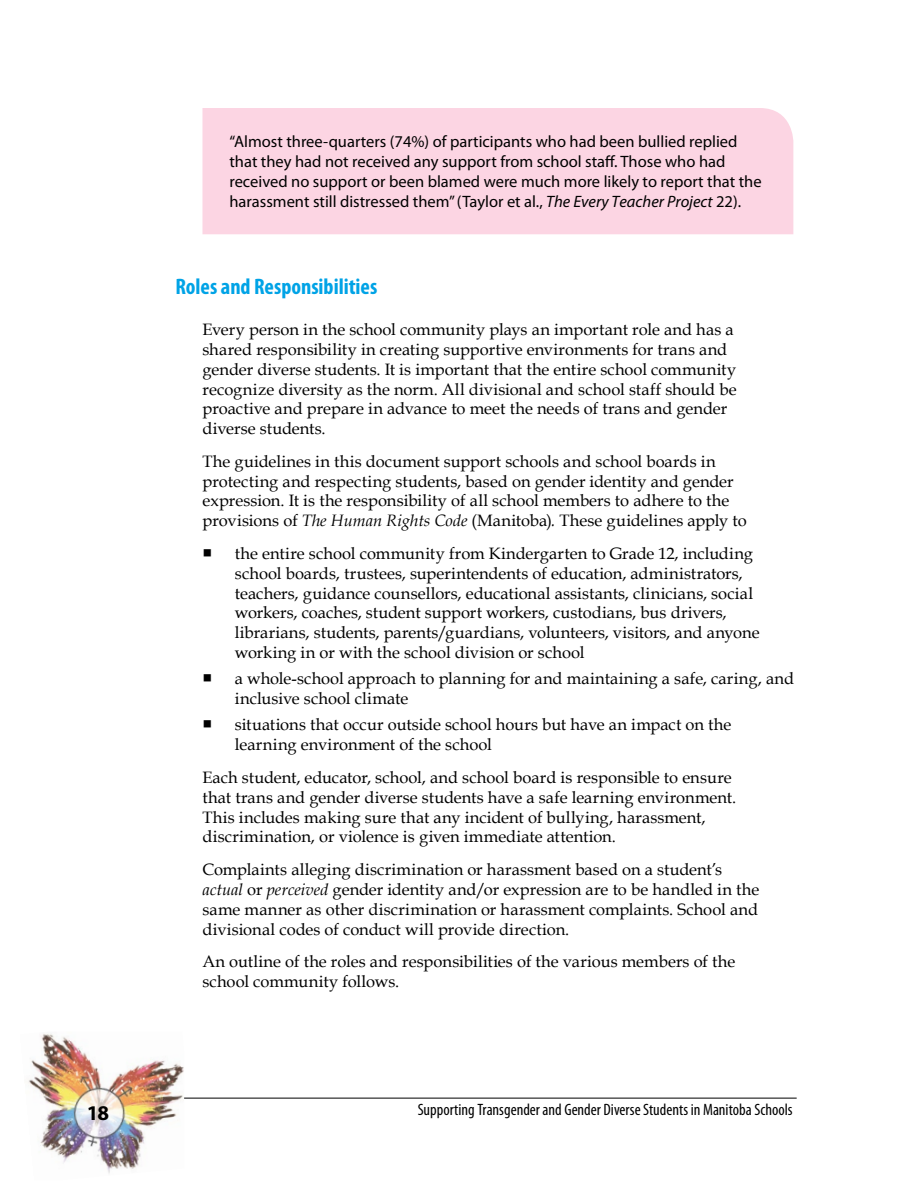
<style>
.page{position:relative;width:918px;height:1188px;background:#fff}
.page>*{position:absolute;margin:0;border:0;box-sizing:border-box;transform-origin:0 0}
.Head_B{font:700 condensed 22.5px "Myriad Pro";color:#00a3e6}
.t1{font:700 21px "Myriad Pro";color:#000}
.Paragraph___12{font:16.5px/19.8px "Book Antiqua";color:#000}
.t2{font:16.5px/19.8px "Myriad Pro";color:#000}
.Paragraph_End___3{font:16.5px/19.8px "Book Antiqua";color:#000}
.t3{font:condensed 16.5px "Myriad Pro";color:#000}
.s1{font-style:italic}
.s2{font-family:"Arial Unicode MS"}
</style>
<div class="page">
<hr style="left:95px;top:1098px;width:702px;height:1px;background:#000">
<img style="left:28px;top:1033px;width:156px;height:140px">
<div style="left:202px;top:108px;width:591px;height:126px;background:#fcd5e3"></div>
<p class="t2" style="left:230px;top:132px;width:534px">“Almost three-quarters (74%) of participants who had been bullied replied that they had not received any support from school staff. Those who had received no support or been blamed were much more likely to report that the harassment still distressed them” (Taylor et al., <span class="s1">The Every Teacher Project</span> 22).</p>
<h2 class="Head_B" style="left:176px;top:272px;width:203px">Roles and Responsibilities</h2>
<p class="Paragraph___12" style="left:202px;top:319px;width:536px">Every person in the school community plays an important role and has a shared responsibility in creating supportive environments for trans and gender diverse students. It is important that the entire school community recognize diversity as the norm. All divisional and school staff should be proactive and prepare in advance to meet the needs of trans and gender diverse students.</p>
<p class="Paragraph___12" style="left:202px;top:451px;width:546px">The guidelines in this document support schools and school boards in protecting and respecting students, based on gender identity and gender expression. It is the responsibility of all school members to adhere to the provisions of <span class="s1">The Human Rights Code</span> (Manitoba)<span class="s1">.</span> These guidelines apply to</p>
<p class="Paragraph___12" style="left:235px;top:543px;width:526px;text-indent:-32px"><span class="s2">■</span> the entire school community from Kindergarten to Grade 12, including school boards, trustees, superintendents of education, administrators, teachers, guidance counsellors, educational assistants, clinicians, social workers, coaches, student support workers, custodians, bus drivers, librarians, students, parents/guardians, volunteers, visitors, and anyone working in or with the school division or school</p>
<p class="Paragraph___12" style="left:235px;top:668px;width:561px;text-indent:-32px"><span class="s2">■</span> a whole-school approach to planning for and maintaining a safe, caring, and inclusive school climate</p>
<p class="Paragraph___12" style="left:235px;top:714px;width:498px;text-indent:-32px"><span class="s2">■</span> situations that occur outside school hours but have an impact on the learning environment of the school</p>
<p class="Paragraph___12" style="left:202px;top:767px;width:535px">Each student, educator, school, and school board is responsible to ensure that trans and gender diverse students have a safe learning environment.<br>This includes making sure that any incident of bullying, harassment, discrimination, or violence is given immediate attention.</p>
<p class="Paragraph___12" style="left:202px;top:859px;width:558px">Complaints alleging discrimination or harassment based on a student’s <span class="s1">actual</span> or <span class="s1">perceived</span> gender identity and/or expression are to be handled in the same manner as other discrimination or harassment complaints. School and divisional codes of conduct will provide direction.</p>
<p class="Paragraph_End___3" style="left:202px;top:951px;width:534px">An outline of the roles and responsibilities of the various members of the school community follows.</p>
<p class="t1" style="left:87px;top:1099px;width:24px">18</p>
<p class="t3" style="left:418px;top:1100px;width:376px">Supporting Transgender and Gender Diverse Students in Manitoba Schools</p>
</div>
